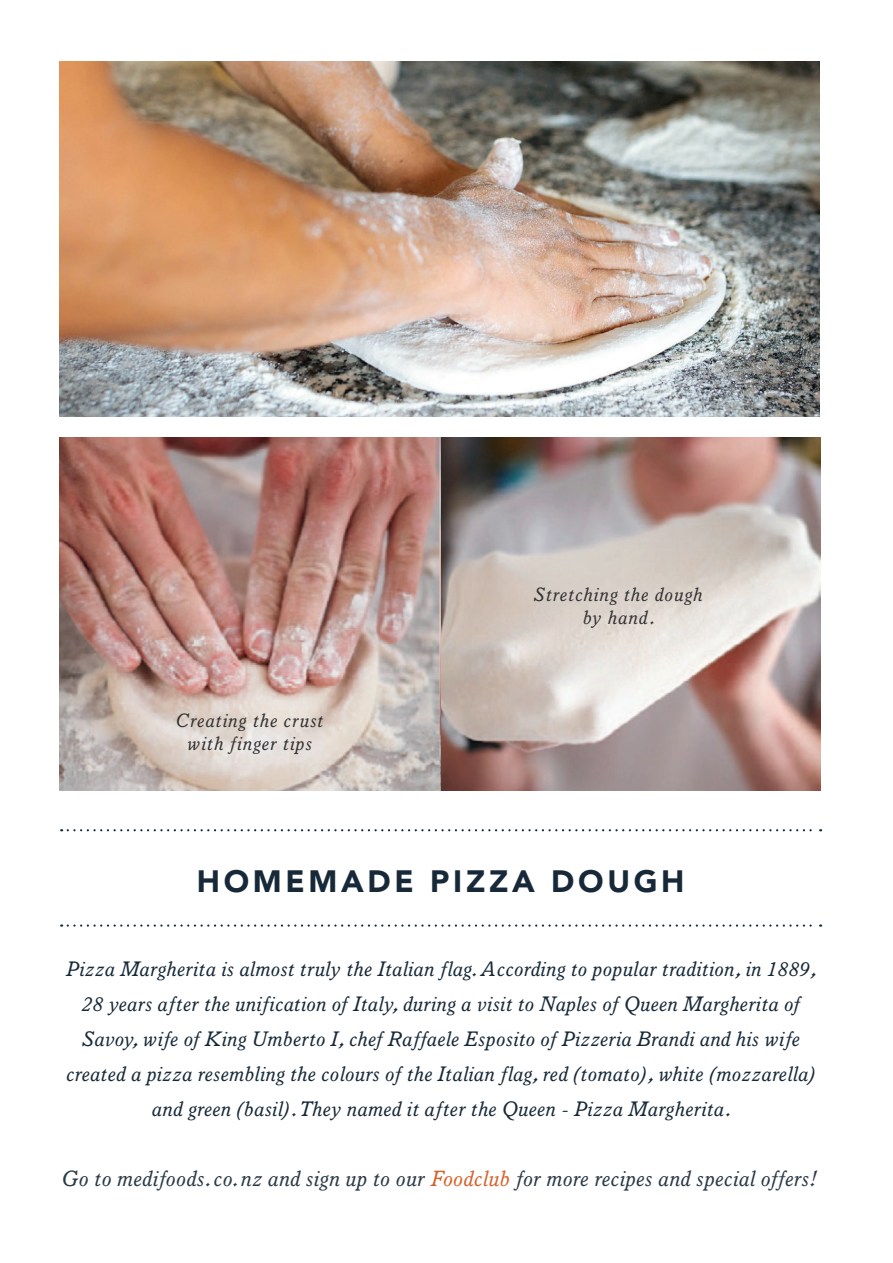
<style>
.page{position:relative;width:893px;height:1263px;background:#fff}
.page>*{position:absolute;margin:0;border:0;box-sizing:border-box;transform-origin:0 0}
.t1{font:900 30.6px "Avenir";letter-spacing:.12em;color:#172938}
.t2{font:italic 21.9px "Italian Old Style";letter-spacing:.02em;color:#2b3a47}
.t3{font:italic 20.85px/35.1px "Italian Old Style";letter-spacing:.02em;color:#172938;text-align:center}
.t4{font:italic 19.2px/23px "Italian Old Style";letter-spacing:.05em;color:#333233;text-align:center}
.s1{color:#d5632e}
</style>
<div class="page">
<svg style="left:68px;top:924px;width:753px;height:3px"></svg>
<svg style="left:68px;top:829px;width:753px;height:2px"></svg>
<img style="left:60px;top:62px;width:760px;height:355px">
<img style="left:59px;top:437px;width:761px;height:353px">
<p class="t4" style="left:176px;top:708px;width:149px">Creating the crust with finger tips</p>
<p class="t4" style="left:533px;top:583px;width:170px">Stretching the dough by hand.</p>
<h1 class="t1" style="left:197px;top:862px;width:489px">HOMEMADE PIZZA DOUGH</h1>
<p class="t3" style="left:66px;top:951px;width:754px">Pizza Margherita is almost truly the Italian flag. According to popular tradition, in 1889, 28 years after the unification of Italy, during a visit to Naples of Queen Margherita of Savoy, wife of King Umberto I, chef Raffaele Esposito of Pizzeria Brandi and his wife created a pizza resembling the colours of the Italian flag, red (tomato), white (mozzarella) and green (basil). They named it after the Queen - Pizza Margherita.</p>
<p class="t2" style="left:61px;top:1165px;width:758px">Go to medifoods.co.nz and sign up to our <span class="s1">Foodclub</span> for more recipes and special offers!</p>
</div>
